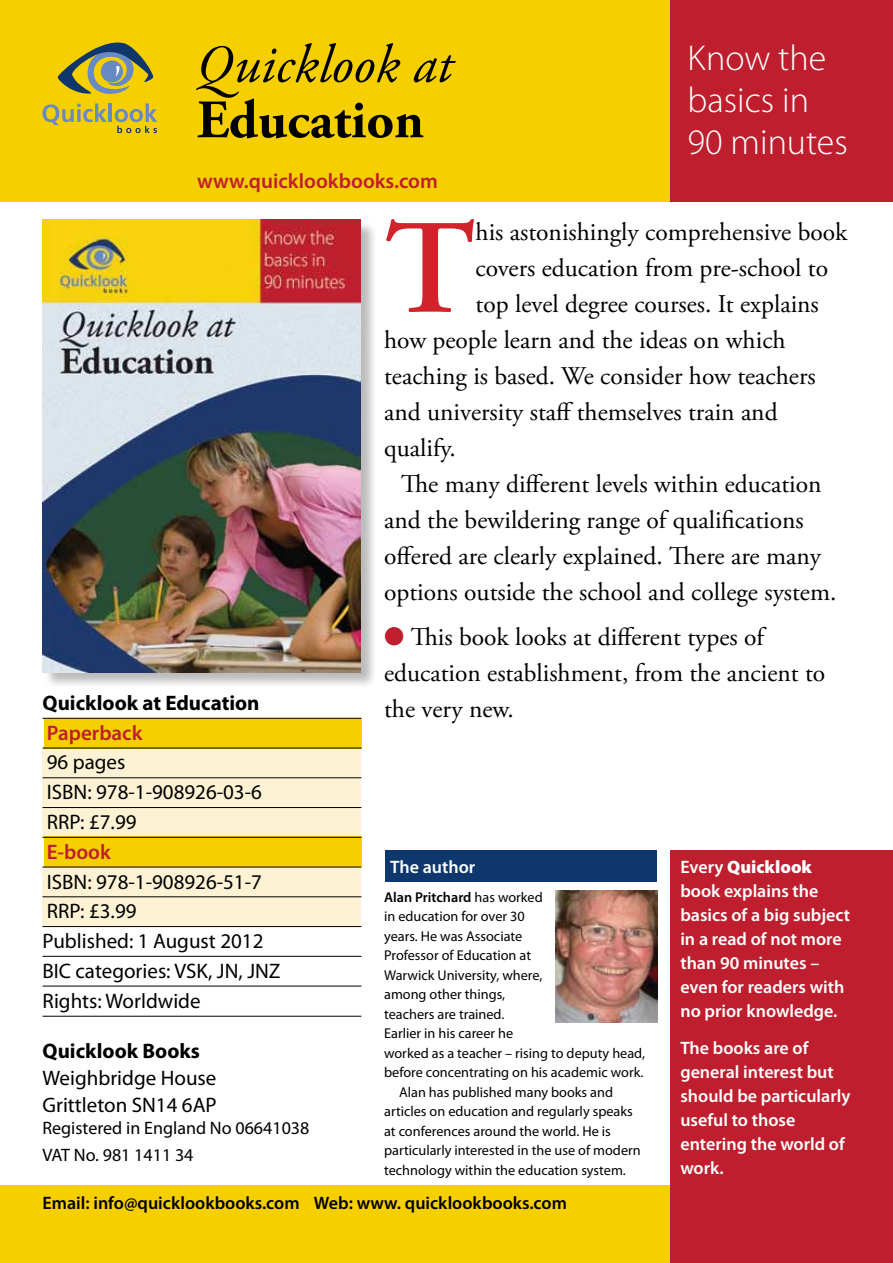
<style>
.page{position:relative;width:893px;height:1263px;background:#fff}
.page>*{position:absolute;margin:0;border:0;box-sizing:border-box;transform-origin:0 0}
.t1{font:600 134.1px "Adobe Garamond Pro";color:#d2232a}
.t2{font:italic 54px/55.5px "Adobe Garamond Pro";color:#000}
.t3{font:300 36px/42px "Myriad Pro";color:#fff}
.t4{font:25.5px/36px "Adobe Garamond Pro";color:#000}
.t5{font:21px/29.7px "Myriad Pro";color:#000}
.t6{font:600 21px "Myriad Pro";color:#be1e2d}
.t7{font:700 21px "Myriad Pro";color:#000}
.t8{font:600 18px/24px "Myriad Pro";color:#fff}
.t9{font:600 18px "Myriad Pro";color:#000}
.t10{font:18px/26.7px "Myriad Pro";color:#000}
.t11{font:14.25px "Myriad Pro";color:#000}
.t12{font:600 14.25px "Myriad Pro";color:#000}
.s1{font-family:"Garamond Premr Pro"}
.s2{font-weight:700;font-style:normal}
.s3{color:#be1e2d}
.s4{font-weight:400}
.s5{font-weight:900}
</style>
<div class="page">
<div style="left:43px;top:748px;width:318px;height:91px;background:#fdf3d4"></div>
<div style="left:43px;top:866px;width:318px;height:61px;background:#fdf3d4"></div>
<div style="left:0;top:0;width:893px;height:202px;background:#f6cf00"></div>
<div style="left:0;top:1185px;width:893px;height:78px;background:#f6cf00"></div>
<div style="left:670px;top:0;width:223px;height:202px;background:#be1e2d"></div>
<div style="left:670px;top:851px;width:223px;height:412px;background:#be1e2d"></div>
<div style="left:386px;top:851px;width:271px;height:31px;background:#0d376d"></div>
<div style="left:44px;top:718px;width:317px;height:30px;background:#f6cf00"></div>
<div style="left:44px;top:836px;width:317px;height:30px;background:#f6cf00"></div>
<svg style="left:43px;top:42px;width:114px;height:91px"></svg>
<div style="left:43px;top:220px;width:335px;height:469px;background:#000;opacity:.27"></div>
<img style="left:43px;top:220px;width:318px;height:452px">
<hr style="left:43px;top:718px;width:318px;height:1px;background:#000">
<hr style="left:43px;top:748px;width:318px;height:1px;background:#000">
<hr style="left:43px;top:777px;width:318px;height:1px;background:#000">
<hr style="left:43px;top:807px;width:318px;height:1px;background:#000">
<hr style="left:43px;top:837px;width:318px;height:1px;background:#000">
<hr style="left:43px;top:867px;width:318px;height:1px;background:#000">
<hr style="left:43px;top:896px;width:318px;height:1px;background:#000">
<hr style="left:43px;top:926px;width:318px;height:1px;background:#000">
<hr style="left:43px;top:956px;width:318px;height:1px;background:#000">
<hr style="left:43px;top:986px;width:318px;height:1px;background:#000">
<hr style="left:43px;top:1016px;width:318px;height:1px;background:#000">
<img style="left:556px;top:891px;width:101px;height:132px">
<h2 class="t2" style="left:197px;top:38px;width:256px"><span class="s1">Q</span>uicklook at<br><span class="s2">Education</span></h2>
<p class="t6" style="left:197px;top:167px;width:242px">www.quicklookbooks.com</p>
<h3 class="t3" style="left:688px;top:37px;width:162px">Know the basics in<br>90 minutes</h3>
<p class="t7" style="left:43px;top:689px;width:219px">Quicklook at Education</p>
<p class="t6" style="left:47px;top:719px;width:97px">Paperback</p>
<p class="t5" style="left:47px;top:747px;width:217px">96 pages<br>ISBN: 978-1-908926-03-6<br>RRP: £7.99</p>
<p class="t6" style="left:47px;top:838px;width:66px">E-book</p>
<p class="t5" style="left:43px;top:866px;width:240px">ISBN: 978-1-908926-51-7<br>RRP: £3.99<br>Published: 1 August 2012<br>BIC categories: VSK, JN, JNZ<br>Rights: Worldwide</p>
<p class="t7" style="left:43px;top:1037px;width:159px">Quicklook Books</p>
<p class="t5" style="left:43px;top:1064px;width:176px;line-height:27px">Weighbridge House<br>Grittleton SN14 6AP</p>
<p class="t10" style="left:43px;top:1114px;width:268px">Registered in England No 06641038<br>VAT No. 981 1411 34</p>
<h1 class="t1" style="left:384px;top:192px;width:93px">T</h1>
<p class="t4" style="left:476px;top:214px;width:373px">his astonishingly comprehensive book</p>
<p class="t4" style="left:476px;top:250px;width:354px">covers education from pre-school to</p>
<p class="t4" style="left:476px;top:286px;width:345px">top level degree courses. It explains</p>
<p class="t4" style="left:384px;top:322px;width:403px">how people learn and the ideas on which</p>
<p class="t4" style="left:384px;top:358px;width:433px">teaching is based. We consider how teachers</p>
<p class="t4" style="left:384px;top:394px;width:395px">and university staff themselves train and</p>
<p class="t4" style="left:384px;top:430px;width:73px">qualify.</p>
<p class="t4" style="left:401px;top:466px;width:422px">The many different levels within education</p>
<p class="t4" style="left:384px;top:502px;width:421px">and the bewildering range of qualifications</p>
<p class="t4" style="left:384px;top:538px;width:438px">offered are clearly explained. There are many</p>
<p class="t4" style="left:384px;top:574px;width:454px">options outside the school and college system.</p>
<p class="t4" style="left:384px;top:619px;width:443px"><span class="s3">●</span> This book looks at different types of education establishment, from the ancient to the very new.</p>
<p class="t8" style="left:390px;top:855px;width:87px">The author</p>
<p class="t12" style="left:384px;top:888px;width:160px">Alan Pritchard <span class="s4">has worked</span></p>
<p class="t11" style="left:384px;top:907px;width:142px">in education for over 30</p>
<p class="t11" style="left:384px;top:927px;width:140px">years. He was Associate</p>
<p class="t11" style="left:384px;top:946px;width:148px">Professor of Education at</p>
<p class="t11" style="left:384px;top:966px;width:160px">Warwick University, where,</p>
<p class="t11" style="left:384px;top:985px;width:123px">among other things,</p>
<p class="t11" style="left:384px;top:1005px;width:122px">teachers are trained.</p>
<p class="t11" style="left:384px;top:1024px;width:131px">Earlier in his career he</p>
<p class="t11" style="left:384px;top:1044px;width:262px">worked as a teacher – rising to deputy head,</p>
<p class="t11" style="left:384px;top:1063px;width:261px">before concentrating on his academic work.</p>
<p class="t11" style="left:399px;top:1083px;width:215px">Alan has published many books and</p>
<p class="t11" style="left:384px;top:1102px;width:250px">articles on education and regularly speaks</p>
<p class="t11" style="left:384px;top:1122px;width:228px">at conferences around the world. He is</p>
<p class="t11" style="left:384px;top:1141px;width:258px">particularly interested in the use of modern</p>
<p class="t11" style="left:384px;top:1161px;width:243px">technology within the education system.</p>
<p class="t8" style="left:680px;top:855px;width:171px">Every <span class="s5">Quicklook </span>book explains the basics of a big subject in a read of not more than 90 minutes – even for readers with no prior knowledge.</p>
<p class="t8" style="left:680px;top:1035px;width:172px">The books are of general interest but should be particularly useful to those entering the world of work.</p>
<p class="t9" style="left:43px;top:1191px;width:526px">Email: info@quicklookbooks.com Web: www. quicklookbooks.com</p>
</div>
